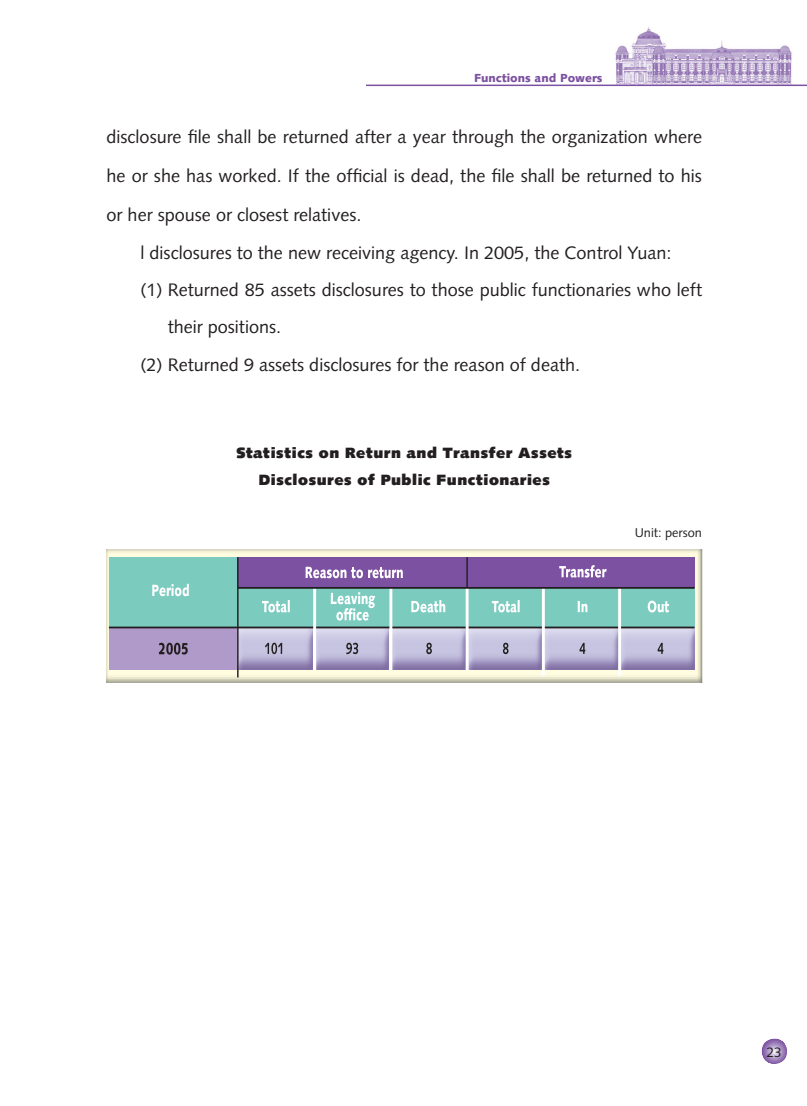
<style>
.page{position:relative;width:807px;height:1106px;background:#fff}
.page>*{position:absolute;margin:0;border:0;box-sizing:border-box;transform-origin:0 0}
.t1{font:18px "Syntax";color:#231f20}
.t2{font:900 14.85px/27px "Syntax";letter-spacing:.04em;color:#231f20;text-align:center}
.t3{font:13.8px "Syntax";color:#231f20}
.t4{font:12.75px "Syntax";color:#231f20}
.t5{font:900 11.7px "Syntax";color:#7c51a1}
</style>
<div class="page">
<img style="left:609px;top:27px;width:187px;height:58px">
<hr style="left:366px;top:85px;width:441px;height:1px;background:#7c51a1">
<svg style="left:761px;top:1038px;width:26px;height:25px"></svg>
<img style="left:106px;top:549px;width:596px;height:133px">
<div style="left:109px;top:557px;width:585px;height:70px;background:#7bcbbf"></div>
<div style="left:109px;top:627px;width:129px;height:42px;background:#b09ac9"></div>
<div style="left:237px;top:557px;width:457px;height:30px;background:#7c51a1"></div>
<img style="left:239px;top:628px;width:73px;height:41px">
<img style="left:316px;top:628px;width:73px;height:41px">
<img style="left:392px;top:628px;width:73px;height:41px">
<img style="left:469px;top:628px;width:73px;height:41px">
<img style="left:545px;top:628px;width:73px;height:41px">
<img style="left:621px;top:628px;width:73px;height:41px">
<hr style="left:109px;top:626px;width:585px;height:2px;background:#231f20">
<hr style="left:313px;top:587px;width:3px;height:83px;background:#fff">
<hr style="left:389px;top:587px;width:3px;height:83px;background:#fff">
<svg style="left:465px;top:588px;width:4px;height:82px"></svg>
<hr style="left:542px;top:587px;width:3px;height:88px;background:#fff">
<hr style="left:618px;top:587px;width:3px;height:88px;background:#fff">
<hr style="left:238px;top:587px;width:456px;height:1px;background:#231f20">
<svg style="left:262px;top:600px;width:28px;height:12px"></svg>
<svg style="left:305px;top:566px;width:98px;height:12px"></svg>
<svg style="left:152px;top:583px;width:37px;height:13px"></svg>
<svg style="left:331px;top:592px;width:44px;height:28px"></svg>
<svg style="left:411px;top:600px;width:34px;height:12px"></svg>
<svg style="left:492px;top:600px;width:27px;height:12px"></svg>
<svg style="left:577px;top:601px;width:10px;height:11px"></svg>
<svg style="left:647px;top:600px;width:22px;height:12px"></svg>
<svg style="left:159px;top:642px;width:29px;height:12px"></svg>
<hr style="left:237px;top:557px;width:2px;height:120px;background:#231f20">
<hr style="left:466px;top:557px;width:2px;height:30px;background:#231f20">
<svg style="left:265px;top:642px;width:17px;height:12px"></svg>
<svg style="left:346px;top:642px;width:12px;height:12px"></svg>
<svg style="left:426px;top:642px;width:6px;height:12px"></svg>
<svg style="left:503px;top:642px;width:5px;height:12px"></svg>
<svg style="left:579px;top:642px;width:6px;height:11px"></svg>
<svg style="left:657px;top:642px;width:6px;height:11px"></svg>
<svg style="left:559px;top:565px;width:47px;height:12px"></svg>
<p class="t5" style="left:474px;top:71px;width:130px">Functions and Powers</p>
<p class="t1" style="left:106px;top:126px;width:597px">disclosure file shall be returned after a year through the organization where</p>
<p class="t1" style="left:106px;top:165px;width:597px">he or she has worked. If the official is dead, the file shall be returned to his</p>
<p class="t1" style="left:106px;top:204px;width:256px">or her spouse or closest relatives.</p>
<p class="t1" style="left:140px;top:242px;width:532px">l disclosures to the new receiving agency. In 2005, the Control Yuan:</p>
<p class="t1" style="left:140px;top:279px;width:563px">(1) Returned 85 assets disclosures to those public functionaries who left</p>
<p class="t1" style="left:168px;top:316px;width:115px">their positions.</p>
<p class="t1" style="left:140px;top:354px;width:441px">(2) Returned 9 assets disclosures for the reason of death.</p>
<p class="t2" style="left:236px;top:439px;width:337px">Statistics on Return and Transfer Assets<br>Disclosures of Public Functionaries</p>
<p class="t4" style="left:634px;top:524px;width:69px">Unit: person</p>
<p class="t3" style="left:766px;top:1043px;width:17px">23</p>
</div>
